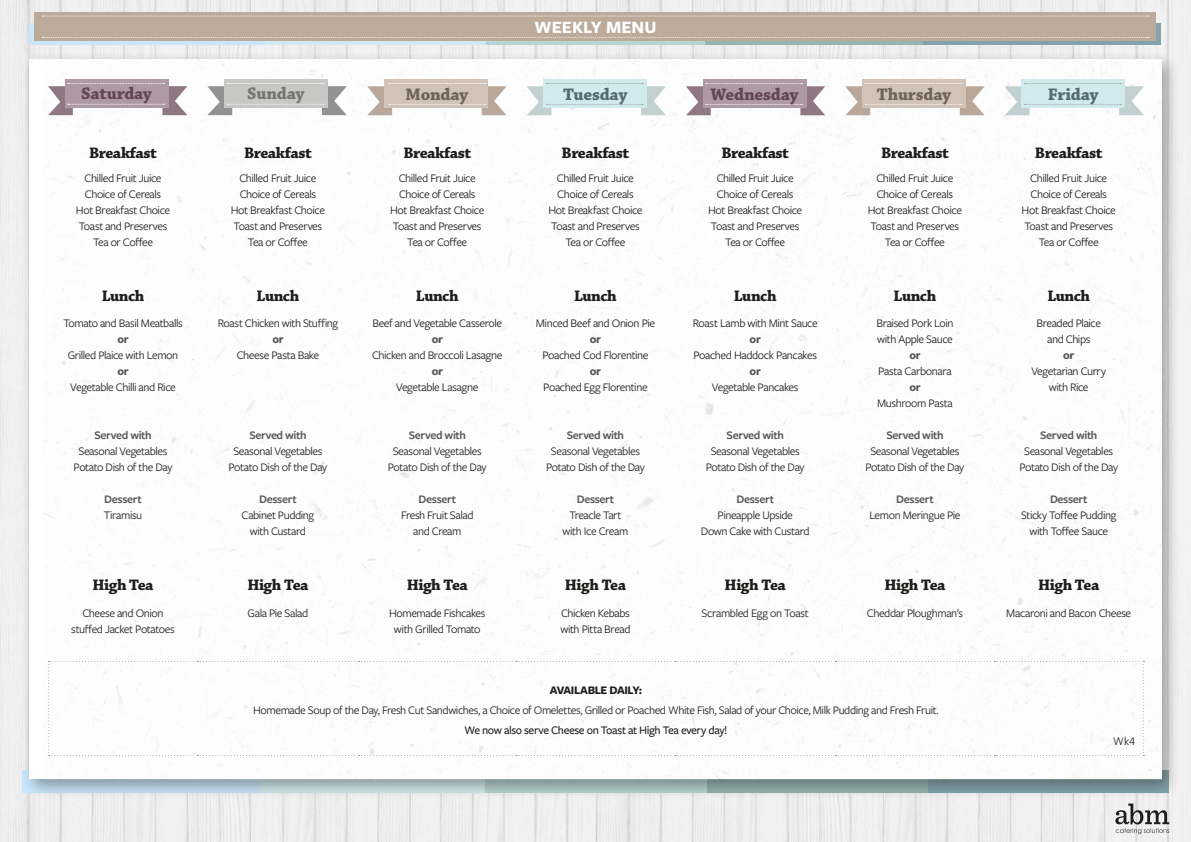
<style>
.page{position:relative;width:1191px;height:842px;background:#fff}
.page>*{position:absolute;margin:0;border:0;box-sizing:border-box;transform-origin:0 0}
.t1{font:700 18px "Freight Sans Pro";color:#fff}
.t2{font:700 17.6px "Chaparral Pro";letter-spacing:-.01em;color:#614853}
.t3{font:700 17.6px "Chaparral Pro";letter-spacing:-.01em;color:#6e645a}
.t4{font:700 17.6px "Chaparral Pro";letter-spacing:-.01em;color:#556b70}
.t5{font:700 17.6px "Chaparral Pro";letter-spacing:-.01em;color:#757574}
.t6{font:700 16px "Chaparral Pro";letter-spacing:-.03em;color:#1d1d1b}
.t7{font:12px/16px "Freight Sans Pro";letter-spacing:-.035em;color:#1d1d1b;text-align:center}
.t8{font:600 12px "Freight Sans Pro";letter-spacing:-.03em;color:#575756}
.t9{font:500 12px "Freight Sans Pro";letter-spacing:-.03em;color:#1d1d1b}
.t10{font:700 12px "Freight Sans Pro";letter-spacing:-.03em;color:#575756}
.t11{font:700 12px "Freight Sans Pro";letter-spacing:-.025em;color:#1d1d1b}
</style>
<div class="page">
<img style="left:0;top:0;width:1191px;height:842px">
<div style="left:21px;top:52px;width:1160px;height:747px;background:#1d1d1b;opacity:.4"></div>
<img style="left:43px;top:60px;width:1118px;height:719px">
<svg style="left:1115px;top:803px;width:54px;height:31px"></svg>
<div style="left:384px;top:79px;width:104px;height:29px;background:#d1c3b7"></div>
<svg style="left:367px;top:83px;width:139px;height:32px"></svg>
<div style="left:543px;top:79px;width:104px;height:29px;background:#d1eaed"></div>
<svg style="left:526px;top:83px;width:140px;height:32px"></svg>
<div style="left:703px;top:79px;width:103px;height:29px;background:#ae9aa5"></div>
<svg style="left:686px;top:83px;width:139px;height:32px"></svg>
<div style="left:862px;top:79px;width:104px;height:29px;background:#d1c3b7"></div>
<svg style="left:845px;top:83px;width:139px;height:32px"></svg>
<div style="left:1021px;top:79px;width:104px;height:29px;background:#d1eaed"></div>
<svg style="left:1004px;top:83px;width:140px;height:32px"></svg>
<div style="left:705px;top:23px;width:218px;height:22px;background:#95b3b0"></div>
<div style="left:923px;top:23px;width:238px;height:22px;background:#83a3ab"></div>
<div style="left:29px;top:23px;width:236px;height:22px;background:#c9e6fa"></div>
<div style="left:265px;top:23px;width:221px;height:22px;background:#d1eaed"></div>
<div style="left:486px;top:23px;width:219px;height:22px;background:#b6d4d1"></div>
<div style="left:34px;top:12px;width:1121px;height:29px;background:#bcaa9a"></div>
<svg style="left:42px;top:37px;width:1107px;height:1px"></svg>
<svg style="left:42px;top:16px;width:1107px;height:1px"></svg>
<svg style="left:48px;top:661px;width:1096px;height:95px"></svg>
<div style="left:65px;top:79px;width:104px;height:29px;background:#ae9aa5"></div>
<svg style="left:48px;top:83px;width:139px;height:32px"></svg>
<div style="left:224px;top:79px;width:104px;height:29px;background:#c7c7c6"></div>
<svg style="left:207px;top:83px;width:140px;height:32px"></svg>
<h2 class="t2" style="left:81px;top:83px;width:72px">Saturday</h2>
<h2 class="t5" style="left:247px;top:83px;width:59px">Sunday</h2>
<h1 class="t1" style="left:534px;top:14px;width:123px">WEEKLY MENU</h1>
<h2 class="t3" style="left:405px;top:84px;width:64px">Monday</h2>
<h2 class="t4" style="left:563px;top:84px;width:66px">Tuesday</h2>
<h2 class="t2" style="left:710px;top:84px;width:90px">Wednesday</h2>
<h2 class="t3" style="left:876px;top:84px;width:76px">Thursday</h2>
<h2 class="t4" style="left:1048px;top:84px;width:52px">Friday</h2>
<h3 class="t6" style="left:89px;top:143px;width:69px">Breakfast</h3>
<h3 class="t6" style="left:244px;top:143px;width:69px">Breakfast</h3>
<h3 class="t6" style="left:403px;top:143px;width:69px">Breakfast</h3>
<h3 class="t6" style="left:561px;top:143px;width:69px">Breakfast</h3>
<h3 class="t6" style="left:721px;top:143px;width:69px">Breakfast</h3>
<h3 class="t6" style="left:881px;top:143px;width:69px">Breakfast</h3>
<h3 class="t6" style="left:1035px;top:143px;width:69px">Breakfast</h3>
<p class="t7" style="left:76px;top:169px;width:96px">Chilled Fruit Juice<br>Choice of Cereals<br>Hot Breakfast Choice<br>Toast and Preserves<br>Tea or Coffee</p>
<p class="t7" style="left:231px;top:169px;width:96px">Chilled Fruit Juice<br>Choice of Cereals<br>Hot Breakfast Choice<br>Toast and Preserves<br>Tea or Coffee</p>
<p class="t7" style="left:390px;top:169px;width:96px">Chilled Fruit Juice<br>Choice of Cereals<br>Hot Breakfast Choice<br>Toast and Preserves<br>Tea or Coffee</p>
<p class="t7" style="left:548px;top:169px;width:96px">Chilled Fruit Juice<br>Choice of Cereals<br>Hot Breakfast Choice<br>Toast and Preserves<br>Tea or Coffee</p>
<p class="t7" style="left:708px;top:169px;width:96px">Chilled Fruit Juice<br>Choice of Cereals<br>Hot Breakfast Choice<br>Toast and Preserves<br>Tea or Coffee</p>
<p class="t7" style="left:867px;top:169px;width:96px">Chilled Fruit Juice<br>Choice of Cereals<br>Hot Breakfast Choice<br>Toast and Preserves<br>Tea or Coffee</p>
<p class="t7" style="left:1021px;top:169px;width:96px">Chilled Fruit Juice<br>Choice of Cereals<br>Hot Breakfast Choice<br>Toast and Preserves<br>Tea or Coffee</p>
<h3 class="t6" style="left:102px;top:286px;width:44px">Lunch</h3>
<h3 class="t6" style="left:257px;top:286px;width:44px">Lunch</h3>
<h3 class="t6" style="left:416px;top:286px;width:44px">Lunch</h3>
<h3 class="t6" style="left:574px;top:286px;width:44px">Lunch</h3>
<h3 class="t6" style="left:734px;top:286px;width:44px">Lunch</h3>
<h3 class="t6" style="left:893px;top:286px;width:44px">Lunch</h3>
<h3 class="t6" style="left:1047px;top:286px;width:44px">Lunch</h3>
<p class="t7" style="left:63px;top:315px;width:121px">Tomato and Basil Meatballs</p>
<p class="t10" style="left:117px;top:331px;width:13px">or</p>
<p class="t7" style="left:68px;top:347px;width:112px">Grilled Plaice with Lemon</p>
<p class="t10" style="left:117px;top:363px;width:13px">or</p>
<p class="t7" style="left:70px;top:379px;width:107px">Vegetable Chilli and Rice</p>
<p class="t8" style="left:94px;top:427px;width:59px">Served with</p>
<p class="t7" style="left:74px;top:443px;width:100px">Seasonal Vegetables<br>Potato Dish of the Day</p>
<p class="t8" style="left:104px;top:491px;width:39px">Dessert</p>
<p class="t7" style="left:104px;top:507px;width:40px">Tiramisu</p>
<p class="t7" style="left:536px;top:315px;width:121px">Minced Beef and Onion Pie</p>
<p class="t10" style="left:590px;top:331px;width:13px">or</p>
<p class="t7" style="left:542px;top:347px;width:108px">Poached Cod Florentine</p>
<p class="t10" style="left:590px;top:363px;width:13px">or</p>
<p class="t7" style="left:543px;top:379px;width:106px">Poached Egg Florentine</p>
<p class="t8" style="left:567px;top:427px;width:59px">Served with</p>
<p class="t7" style="left:546px;top:443px;width:100px">Seasonal Vegetables<br>Potato Dish of the Day</p>
<p class="t8" style="left:577px;top:491px;width:39px">Dessert</p>
<p class="t7" style="left:562px;top:507px;width:67px">Treacle Tart with Ice Cream</p>
<p class="t7" style="left:372px;top:315px;width:131px">Beef and Vegetable Casserole</p>
<p class="t10" style="left:432px;top:331px;width:13px">or</p>
<p class="t7" style="left:372px;top:347px;width:132px">Chicken and Broccoli Lasagne</p>
<p class="t10" style="left:432px;top:363px;width:13px">or</p>
<p class="t7" style="left:396px;top:379px;width:84px">Vegetable Lasagne</p>
<p class="t8" style="left:409px;top:427px;width:59px">Served with</p>
<p class="t7" style="left:388px;top:443px;width:100px">Seasonal Vegetables<br>Potato Dish of the Day</p>
<p class="t8" style="left:418px;top:491px;width:39px">Dessert</p>
<p class="t7" style="left:401px;top:507px;width:74px">Fresh Fruit Salad and Cream</p>
<p class="t7" style="left:1036px;top:315px;width:66px">Breaded Plaice and Chips</p>
<p class="t10" style="left:1063px;top:347px;width:13px">or</p>
<p class="t7" style="left:1031px;top:363px;width:76px">Vegetarian Curry with Rice</p>
<p class="t8" style="left:1040px;top:427px;width:59px">Served with</p>
<p class="t7" style="left:1019px;top:443px;width:100px">Seasonal Vegetables<br>Potato Dish of the Day</p>
<p class="t8" style="left:1050px;top:491px;width:39px">Dessert</p>
<p class="t7" style="left:1021px;top:507px;width:97px">Sticky Toffee Pudding with Toffee Sauce</p>
<p class="t7" style="left:218px;top:315px;width:122px">Roast Chicken with Stuffing</p>
<p class="t10" style="left:272px;top:331px;width:13px">or</p>
<p class="t7" style="left:237px;top:347px;width:84px">Cheese Pasta Bake</p>
<p class="t7" style="left:876px;top:315px;width:79px;text-align:left">Braised Pork Loin with Apple Sauce</p>
<p class="t10" style="left:909px;top:347px;width:13px">or</p>
<p class="t7" style="left:878px;top:363px;width:75px">Pasta Carbonara</p>
<p class="t10" style="left:909px;top:379px;width:13px">or</p>
<p class="t7" style="left:877px;top:395px;width:77px">Mushroom Pasta</p>
<p class="t8" style="left:886px;top:427px;width:59px">Served with</p>
<p class="t7" style="left:865px;top:443px;width:100px">Seasonal Vegetables<br>Potato Dish of the Day</p>
<p class="t8" style="left:896px;top:491px;width:39px">Dessert</p>
<p class="t7" style="left:869px;top:507px;width:93px">Lemon Meringue Pie</p>
<p class="t7" style="left:692px;top:315px;width:127px">Roast Lamb with Mint Sauce</p>
<p class="t10" style="left:749px;top:331px;width:13px">or</p>
<p class="t7" style="left:693px;top:347px;width:125px">Poached Haddock Pancakes</p>
<p class="t10" style="left:749px;top:363px;width:13px">or</p>
<p class="t7" style="left:712px;top:379px;width:88px">Vegetable Pancakes</p>
<p class="t8" style="left:726px;top:427px;width:59px">Served with</p>
<p class="t7" style="left:706px;top:443px;width:100px">Seasonal Vegetables<br>Potato Dish of the Day</p>
<p class="t8" style="left:736px;top:491px;width:39px">Dessert</p>
<p class="t7" style="left:701px;top:507px;width:110px">Pineapple Upside<br>Down Cake with Custard</p>
<p class="t8" style="left:249px;top:427px;width:59px">Served with</p>
<p class="t7" style="left:228px;top:443px;width:100px">Seasonal Vegetables<br>Potato Dish of the Day</p>
<p class="t8" style="left:259px;top:491px;width:39px">Dessert</p>
<p class="t7" style="left:242px;top:507px;width:74px">Cabinet Pudding with Custard</p>
<h3 class="t6" style="left:92px;top:575px;width:63px">High Tea</h3>
<h3 class="t6" style="left:247px;top:575px;width:63px">High Tea</h3>
<h3 class="t6" style="left:407px;top:575px;width:63px">High Tea</h3>
<h3 class="t6" style="left:565px;top:575px;width:63px">High Tea</h3>
<h3 class="t6" style="left:724px;top:575px;width:63px">High Tea</h3>
<h3 class="t6" style="left:884px;top:575px;width:63px">High Tea</h3>
<h3 class="t6" style="left:1038px;top:575px;width:63px">High Tea</h3>
<p class="t7" style="left:71px;top:605px;width:105px">Cheese and Onion stuffed Jacket Potatoes</p>
<p class="t7" style="left:248px;top:605px;width:62px">Gala Pie Salad</p>
<p class="t7" style="left:389px;top:605px;width:98px">Homemade Fishcakes with Grilled Tomato</p>
<p class="t7" style="left:560px;top:605px;width:72px;text-align:left">Chicken Kebabs with Pitta Bread</p>
<p class="t7" style="left:701px;top:605px;width:109px">Scrambled Egg on Toast</p>
<p class="t7" style="left:867px;top:605px;width:98px">Cheddar Ploughman’s</p>
<p class="t7" style="left:1006px;top:605px;width:126px">Macaroni and Bacon Cheese</p>
<p class="t11" style="left:550px;top:681px;width:94px">AVAILABLE DAILY:</p>
<p class="t7" style="left:253px;top:701px;width:687px">Homemade Soup of the Day, Fresh Cut Sandwiches, a Choice of Omelettes, Grilled or Poached White Fish, Salad of your Choice, Milk Pudding and Fresh Fruit.</p>
<p class="t9" style="left:464px;top:722px;width:265px">We now also serve Cheese on Toast at High Tea every day!</p>
<p class="t7" style="left:1113px;top:733px;width:23px">Wk4</p>
</div>
